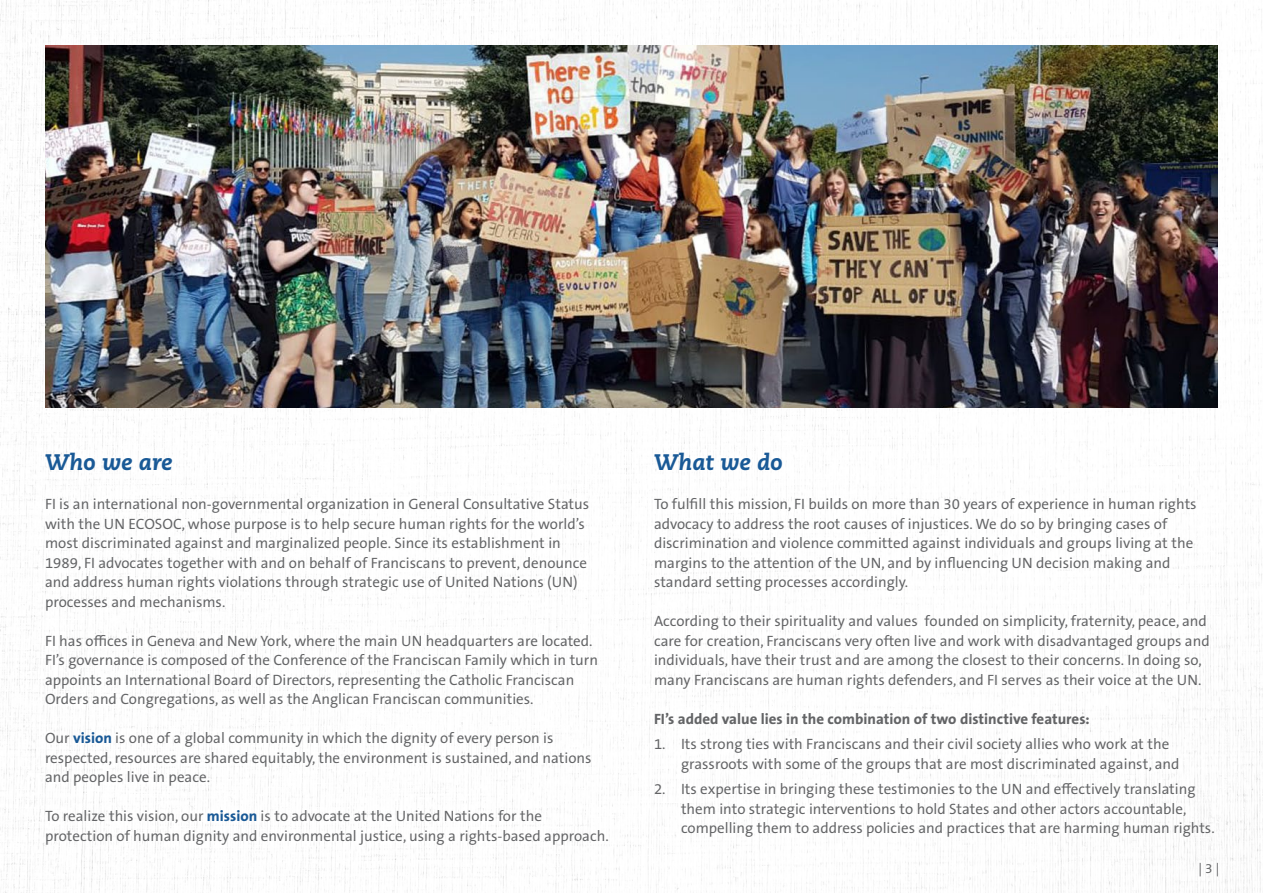
<style>
.page{position:relative;width:1263px;height:893px;background:#fff}
.page>*{position:absolute;margin:0;border:0;box-sizing:border-box;transform-origin:0 0}
.t1{font:italic 800 22.5px "Caecilia LT Pro 86";color:#195996}
.t2{font:15px/19.5px "The Sans Office LF";color:#636466}
.t3{font:700 15px "The Sans Office LF";color:#636466}
.t4{font:13.5px "The Sans Office LF";color:#636466}
.s1{font-weight:700;color:#195996}
</style>
<div class="page">
<img style="left:0;top:0;width:1263px;height:893px">
<img style="left:45px;top:45px;width:1173px;height:363px">
<h1 class="t1" style="left:45px;top:447px;width:129px">Who we are</h1>
<p class="t2" style="left:45px;top:494px;width:546px">FI is an international non-governmental organization in General Consultative Status with the UN ECOSOC, whose purpose is to help secure human rights for the world’s most discriminated against and marginalized people. Since its establishment in 1989, FI advocates together with and on behalf of Franciscans to prevent, denounce and address human rights violations through strategic use of United Nations (UN) processes and mechanisms.</p>
<p class="t2" style="left:45px;top:630px;width:554px">FI has offices in Geneva and New York, where the main UN headquarters are located.<br>FI’s governance is composed of the Conference of the Franciscan Family which in turn appoints an International Board of Directors, representing the Catholic Franciscan Orders and Congregations, as well as the Anglican Franciscan communities.</p>
<p class="t2" style="left:45px;top:728px;width:548px">Our <span class="s1">vision</span> is one of a global community in which the dignity of every person is respected, resources are shared equitably, the environment is sustained, and nations and peoples live in peace.</p>
<p class="t2" style="left:45px;top:806px;width:565px">To realize this vision, our <span class="s1">mission</span> is to advocate at the United Nations for the protection of human dignity and environmental justice, using a rights-based approach.</p>
<h1 class="t1" style="left:654px;top:447px;width:130px">What we do</h1>
<p class="t2" style="left:654px;top:494px;width:544px">To fulfill this mission, FI builds on more than 30 years of experience in human rights advocacy to address the root causes of injustices. We do so by bringing cases of discrimination and violence committed against individuals and groups living at the margins to the attention of the UN, and by influencing UN decision making and standard setting processes accordingly.</p>
<p class="t2" style="left:654px;top:611px;width:557px">According to their spirituality and values founded on simplicity, fraternity, peace, and care for creation, Franciscans very often live and work with disadvantaged groups and individuals, have their trust and are among the closest to their concerns. In doing so, many Franciscans are human rights defenders, and FI serves as their voice at the UN.</p>
<p class="t3" style="left:654px;top:709px;width:437px">FI’s added value lies in the combination of two distinctive features:</p>
<p class="t2" style="left:681px;top:734px;width:500px;text-indent:-27px">1. Its strong ties with Franciscans and their civil society allies who work at the grassroots with some of the groups that are most discriminated against, and</p>
<p class="t2" style="left:681px;top:779px;width:535px;text-indent:-27px">2. Its expertise in bringing these testimonies to the UN and effectively translating them into strategic interventions to hold States and other actors accountable, compelling them to address policies and practices that are harming human rights.</p>
<p class="t4" style="left:1198px;top:860px;width:22px">| 3 |</p>
</div>
